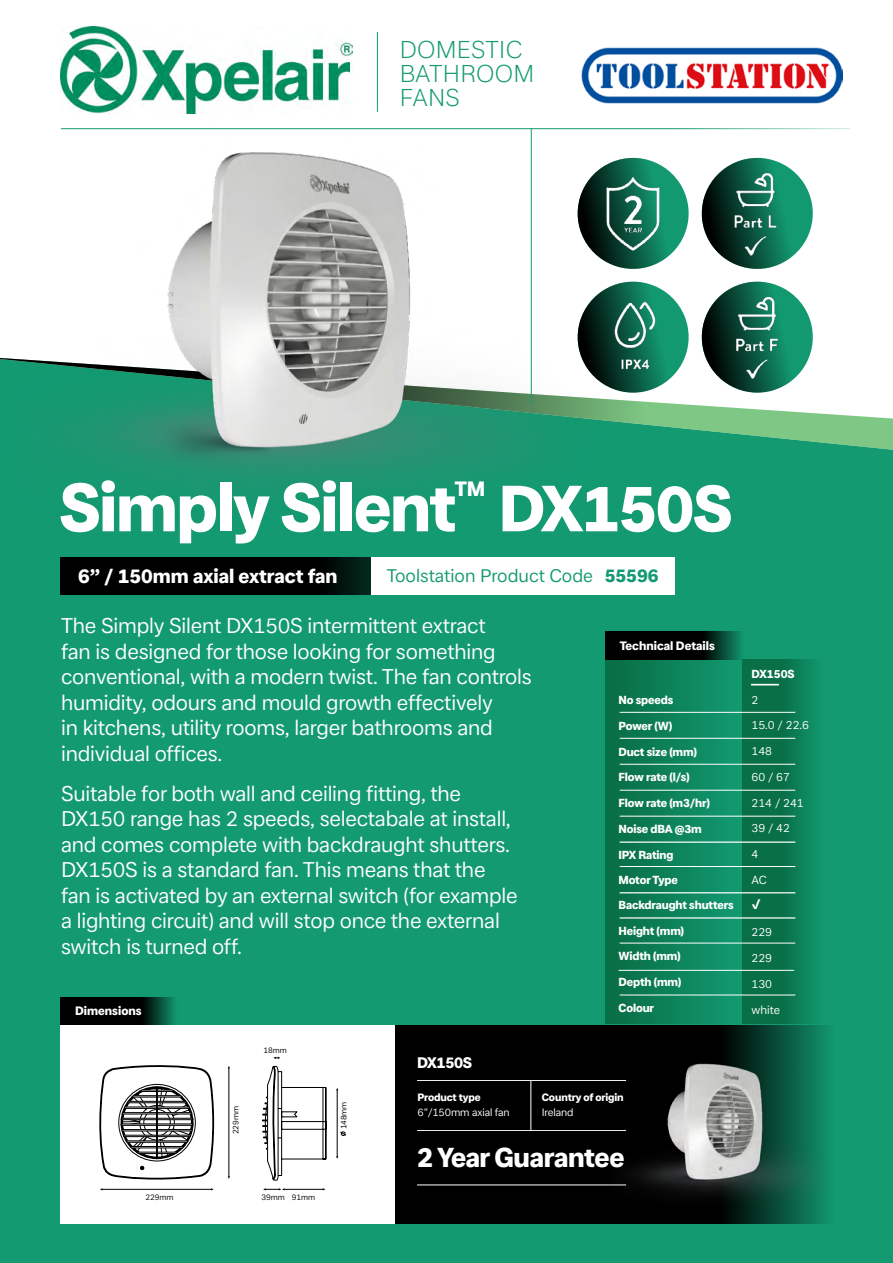
<style>
.page{position:relative;width:893px;height:1263px;background:#fff}
.page>*{position:absolute;margin:0;border:0;box-sizing:border-box;transform-origin:0 0}
.t1{font:800 67.05px "Glen Dimplex Sans";letter-spacing:-.02em;color:#fff}
.t2{font:800 64.05px "Glen Dimplex Sans";letter-spacing:-.02em;color:#fff}
.t3{font:800 27px "Glen Dimplex Sans";letter-spacing:-.015em;color:#fff}
.t4{font:300 24px/24px "Glen Dimplex Sans";letter-spacing:.01em;color:#139a71}
.t5{font:21px/25.5px "Glen Dimplex Sans";letter-spacing:-.01em;color:#fff}
.t6{font:800 20.4px "Glen Dimplex Sans";color:#fff}
.t7{font:800 19.5px "Glen Dimplex Sans";color:#fff}
.t8{font:18px "Glen Dimplex Sans";color:#139a71}
.t9{font:800 15.15px "Glen Dimplex Sans";letter-spacing:-.02em;color:#fff}
.t10{font:700 13.95px "Interstate";color:#fff}
.t11{font:800 12px "Glen Dimplex Sans";color:#fff}
.t12{font:800 11.55px/24.8px "Glen Dimplex Sans";letter-spacing:-.01em;color:#fff}
.t13{font:11.55px "Glen Dimplex Sans";color:#fff}
.t14{font:800 10.5px "Glen Dimplex Sans";letter-spacing:-.01em;color:#fff}
.t15{font:10.5px "Glen Dimplex Sans";letter-spacing:-.01em;color:#fff}
.t16{font:7.95px "Glen Dimplex Sans";letter-spacing:-.01em;color:#000}
.s1{font-weight:800}
</style>
<div class="page">
<div style="left:0;top:451px;width:893px;height:812px;background:#139a71"></div>
<div style="left:60px;top:1025px;width:334px;height:198px;background:#fff"></div>
<img style="left:60px;top:26px;width:292px;height:87px">
<hr style="left:377px;top:32px;width:1px;height:80px;background:#139a71">
<hr style="left:61px;top:128px;width:789px;height:1px;background:#139a71">
<svg style="left:0;top:358px;width:893px;height:93px"></svg>
<svg style="left:60px;top:997px;width:119px;height:27px;background:#021812"></svg>
<img style="left:581px;top:48px;width:261px;height:55px">
<div style="left:395px;top:1025px;width:438px;height:198px;background:#000"></div>
<hr style="left:417px;top:1080px;width:209px;height:1px;background:#fff">
<div style="left:742px;top:660px;width:84px;height:364px;background:linear-gradient(to right,#09653d,#109168)"></div>
<div style="left:605px;top:660px;width:137px;height:364px;background:linear-gradient(to right,#096d44,#159b72)"></div>
<svg style="left:605px;top:631px;width:142px;height:29px;background:#021912"></svg>
<svg style="left:751px;top:684px;width:28px;height:1px"></svg>
<hr style="left:417px;top:1130px;width:209px;height:1px;background:#fff">
<hr style="left:531px;top:1080px;width:1px;height:50px;background:#fff">
<hr style="left:417px;top:1185px;width:209px;height:1px;background:#fff">
<hr style="left:620px;top:712px;width:175px;height:1px;background:#fff">
<hr style="left:620px;top:738px;width:175px;height:1px;background:#fff">
<hr style="left:620px;top:764px;width:175px;height:1px;background:#fff">
<hr style="left:620px;top:790px;width:175px;height:1px;background:#fff">
<hr style="left:620px;top:816px;width:175px;height:1px;background:#fff">
<hr style="left:620px;top:841px;width:175px;height:2px;background:#fff">
<hr style="left:620px;top:866px;width:175px;height:1px;background:#fff">
<hr style="left:620px;top:892px;width:175px;height:1px;background:#fff">
<hr style="left:618px;top:970px;width:176px;height:1px;background:#fff">
<hr style="left:620px;top:943px;width:175px;height:1px;background:#fff">
<hr style="left:620px;top:917px;width:175px;height:1px;background:#fff">
<hr style="left:620px;top:995px;width:175px;height:1px;background:#fff">
<hr style="left:102px;top:1189px;width:110px;height:1px;background:#000">
<svg style="left:99px;top:1065px;width:116px;height:115px"></svg>
<hr style="left:229px;top:1068px;width:1px;height:109px;background:#000">
<svg style="left:262px;top:1057px;width:85px;height:206px"></svg>
<img style="left:606px;top:1054px;width:230px;height:160px">
<div style="left:60px;top:557px;width:554px;height:38px;background:#000"></div>
<div style="left:371px;top:557px;width:304px;height:38px;background:#fff"></div>
<svg style="left:597px;top:157px;width:223px;height:243px"></svg>
<img style="left:716px;top:294px;width:83px;height:86px">
<img style="left:10px;top:128px;width:587px;height:407px">
<p class="t4" style="left:400px;top:37px;width:136px">DOMESTIC<br>BATHROOM<br>FANS</p>
<h1 class="t1" style="left:59px;top:467px;width:398px">Simply Silent</h1>
<p class="t6" style="left:455px;top:476px;width:32px">TM</p>
<h2 class="t2" style="left:498px;top:470px;width:236px">DX150S</h2>
<p class="t7" style="left:78px;top:564px;width:261px">6” / 150mm axial extract fan</p>
<p class="t8" style="left:387px;top:564px;width:273px">Toolstation Product Code <span class="s1">55596</span></p>
<p class="t5" style="left:61px;top:613px;width:472px">The Simply Silent DX150S intermittent extract<br>fan is designed for those looking for something conventional, with a modern twist. The fan controls humidity, odours and mould growth effectively<br>in kitchens, utility rooms, larger bathrooms and individual offices.</p>
<p class="t5" style="left:61px;top:781px;width:458px">Suitable for both wall and ceiling fitting, the DX150 range has 2 speeds, selectabale at install, and comes complete with backdraught shutters.<br>DX150S is a standard fan. This means that the fan is activated by an external switch (for example a lighting circuit) and will stop once the external switch is turned off.</p>
<p class="t11" style="left:75px;top:1004px;width:68px">Dimensions</p>
<p class="t11" style="left:620px;top:639px;width:97px">Technical Details</p>
<p class="t12" style="left:618px;top:688px;width:56px">No speeds</p>
<p class="t12" style="left:618px;top:713px;width:55px">Power (W)</p>
<p class="t12" style="left:618px;top:739px;width:80px">Duct size (mm)</p>
<p class="t12" style="left:618px;top:765px;width:73px">Flow rate (l/s)</p>
<p class="t12" style="left:618px;top:791px;width:93px">Flow rate (m3/hr)</p>
<p class="t12" style="left:618px;top:816px;width:85px">Noise dBA @3m</p>
<p class="t12" style="left:618px;top:842px;width:56px">IPX Rating</p>
<p class="t12" style="left:618px;top:868px;width:117px">Motor Type<br>Backdraught shutters</p>
<p class="t12" style="left:618px;top:918px;width:67px">Height (mm)</p>
<p class="t12" style="left:618px;top:944px;width:64px">Width (mm)</p>
<p class="t12" style="left:618px;top:970px;width:64px">Depth (mm)</p>
<p class="t12" style="left:618px;top:995px;width:37px">Colour</p>
<p class="t16" style="left:264px;top:1045px;width:25px">18mm</p>
<p class="t16" style="left:231px;top:1134px;width:29px;rotate:-90deg">229mm</p>
<p class="t16" style="left:339px;top:1129px;width:29px;rotate:-90deg">148mm</p>
<p class="t9" style="left:417px;top:1053px;width:57px">DX150S</p>
<p class="t14" style="left:417px;top:1091px;width:65px">Product type</p>
<p class="t15" style="left:417px;top:1106px;width:94px">6”/150mm axial fan</p>
<p class="t14" style="left:542px;top:1091px;width:83px">Country of origin</p>
<p class="t15" style="left:542px;top:1106px;width:33px">Ireland</p>
<p class="t16" style="left:145px;top:1192px;width:29px">229mm</p>
<p class="t16" style="left:262px;top:1192px;width:55px">39mm 91mm</p>
<p class="t3" style="left:417px;top:1141px;width:209px">2 Year Guarantee</p>
<p class="t12" style="left:751px;top:661px;width:45px">DX150S</p>
<p class="t13" style="left:751px;top:693px;width:8px">2</p>
<p class="t13" style="left:751px;top:718px;width:59px">15.0 / 22.6</p>
<p class="t13" style="left:751px;top:744px;width:22px">148</p>
<p class="t13" style="left:751px;top:770px;width:40px">60 / 67</p>
<p class="t13" style="left:751px;top:795px;width:54px">214 / 241</p>
<p class="t13" style="left:751px;top:821px;width:40px">39 / 42</p>
<p class="t13" style="left:751px;top:847px;width:8px">4</p>
<p class="t13" style="left:751px;top:873px;width:17px">AC</p>
<p class="t10" style="left:751px;top:897px;width:11px">√</p>
<p class="t13" style="left:751px;top:925px;width:22px">229</p>
<p class="t13" style="left:751px;top:951px;width:22px">229</p>
<p class="t13" style="left:751px;top:977px;width:22px">130</p>
<p class="t13" style="left:751px;top:1003px;width:30px">white</p>
</div>
